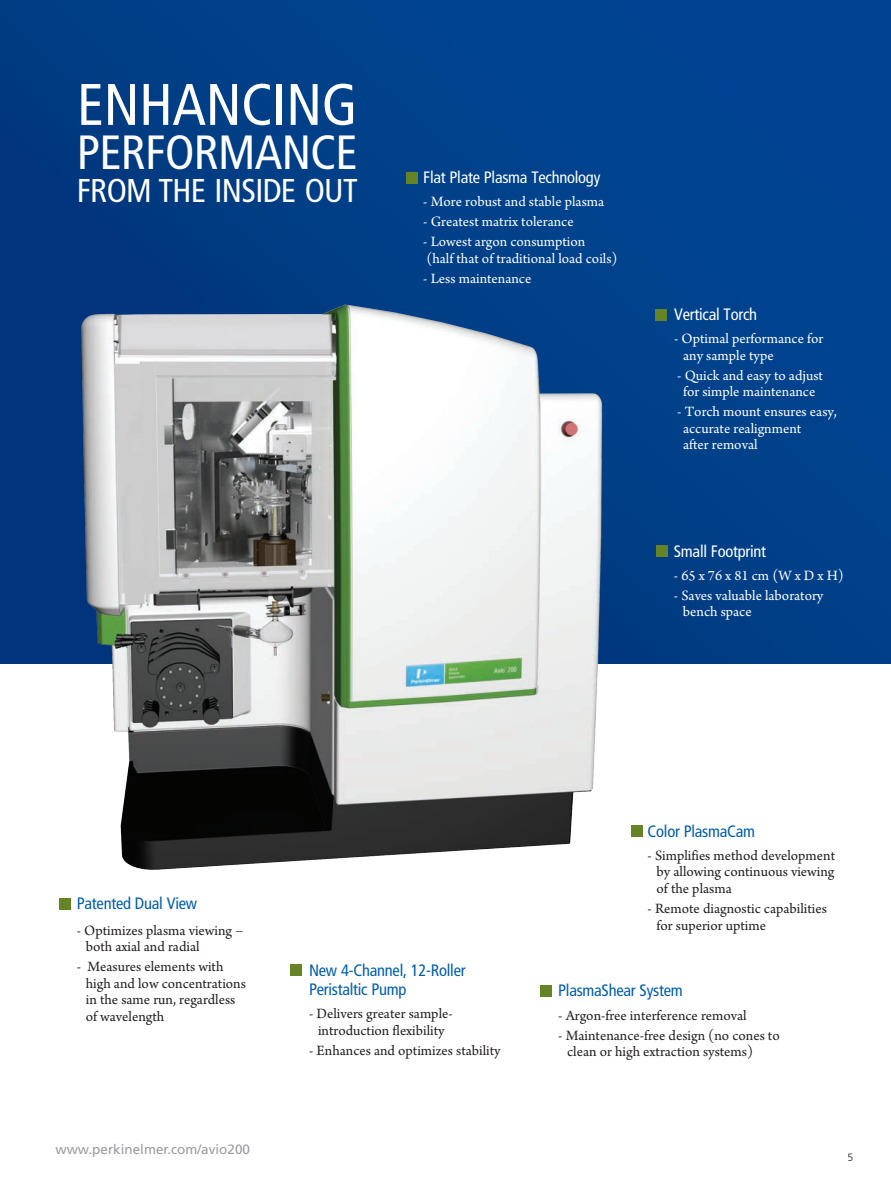
<style>
.page{position:relative;width:891px;height:1188px;background:#fff}
.page>*{position:absolute;margin:0;border:0;box-sizing:border-box;transform-origin:0 0}
.Product_Name{font:condensed 58.5px "Frutiger LT Com";letter-spacing:-.005em;color:#fff}
.Product_Name-2{font:condensed 48px "Frutiger LT Com";letter-spacing:-.015em;color:#fff}
.Product_Name-3{font:condensed 33px "Frutiger LT Com";letter-spacing:-.02em;color:#fff}
.Copy_-_Paragraphs{font:condensed 16.5px/18.8px "Frutiger LT Com";letter-spacing:-.015em;color:#015dab}
.Copy_-_Paragraphs-2{font:condensed 16.5px "Frutiger LT Com";letter-spacing:-.015em;color:#fff}
.Copy_-_Captions{font:15px/16.5px "Arno Pro";color:#231f20}
.Copy_-_Captions-2{font:15px/16.5px "Arno Pro";color:#fff}
.t1{font:13.5px "Frutiger LT Com";color:#999b9e}
.t2{font:300 10.5px "Frutiger LT Com";color:#231f20}
.s1{font-family:"Frutiger LT Com";font-weight:300;font-size:13.5px}
</style>
<div class="page">
<div style="left:0;top:0;width:891px;height:663px;background:linear-gradient(to right,#003a81,#004491)"></div>
<img style="left:23px;top:282px;width:640px;height:588px">
<div style="left:407px;top:172px;width:11px;height:11px;background:#648426"></div>
<div style="left:656px;top:309px;width:11px;height:12px;background:#648426"></div>
<div style="left:656px;top:545px;width:12px;height:12px;background:#648426"></div>
<div style="left:59px;top:898px;width:12px;height:12px;background:#648426"></div>
<div style="left:290px;top:965px;width:12px;height:11px;background:#648426"></div>
<div style="left:540px;top:985px;width:12px;height:12px;background:#648426"></div>
<div style="left:631px;top:825px;width:11px;height:12px;background:#648426"></div>
<p class="Product_Name" style="left:77px;top:71px;width:282px">ENHANCING</p>
<p class="Product_Name-2" style="left:77px;top:125px;width:282px">PERFORMANCE</p>
<p class="Product_Name-3" style="left:77px;top:172px;width:282px">FROM THE INSIDE OUT</p>
<p class="Copy_-_Paragraphs-2" style="left:423px;top:168px;width:179px">Flat Plate Plasma Technology</p>
<p class="Copy_-_Captions-2" style="left:423px;top:194px;width:183px">- More robust and stable plasma</p>
<p class="Copy_-_Captions-2" style="left:423px;top:214px;width:152px">- Greatest matrix tolerance</p>
<p class="Copy_-_Captions-2" style="left:423px;top:234px;width:196px">- Lowest argon consumption<br>(half that of traditional load coils)</p>
<p class="Copy_-_Captions-2" style="left:423px;top:271px;width:110px">- Less maintenance</p>
<p class="Copy_-_Paragraphs-2" style="left:674px;top:305px;width:85px">Vertical Torch</p>
<p class="Copy_-_Captions-2" style="left:683px;top:331px;width:142px;text-indent:-9px">- Optimal performance for any sample type</p>
<p class="Copy_-_Captions-2" style="left:677px;top:368px;width:147px;text-align:center">- Quick and easy to adjust for simple maintenance</p>
<p class="Copy_-_Captions-2" style="left:683px;top:404px;width:155px;text-indent:-6px">- Torch mount ensures easy, accurate realignment<br>after removal</p>
<p class="Copy_-_Paragraphs-2" style="left:674px;top:541px;width:94px">Small Footprint</p>
<p class="Copy_-_Captions-2" style="left:674px;top:568px;width:172px">- 65 x 76 x 81 cm (W x D x H)</p>
<p class="Copy_-_Captions-2" style="left:683px;top:588px;width:142px;text-indent:-9px">- Saves valuable laboratory bench space</p>
<p class="Copy_-_Paragraphs" style="left:77px;top:894px;width:122px">Patented Dual View</p>
<p class="Copy_-_Captions" style="left:86px;top:923px;width:159px;text-indent:-9px">- Optimizes plasma viewing <span class="s1">– </span>both axial and radial</p>
<p class="Copy_-_Captions" style="left:86px;top:959px;width:162px;text-indent:-9px">- Measures elements with high and low concentrations in the same run, regardless of wavelength</p>
<p class="Copy_-_Paragraphs" style="left:309px;top:961px;width:158px">New 4-Channel, 12-Roller<br>Peristaltic Pump</p>
<p class="Copy_-_Captions" style="left:309px;top:1006px;width:145px;text-align:center">- Delivers greater sample&shy;introduction flexibility</p>
<p class="Copy_-_Captions" style="left:309px;top:1043px;width:193px">- Enhances and optimizes stability</p>
<p class="t1" style="left:56px;top:1142px;width:196px">www.perkinelmer.com/avio200</p>
<p class="Copy_-_Paragraphs" style="left:648px;top:822px;width:109px">Color PlasmaCam</p>
<p class="Copy_-_Captions" style="left:657px;top:848px;width:180px;text-align:justify;text-indent:-9px">- Simplifies method development by allowing continuous viewing of the plasma</p>
<p class="Copy_-_Captions" style="left:657px;top:901px;width:172px;text-indent:-9px">- Remote diagnostic capabilities for superior uptime</p>
<p class="Copy_-_Paragraphs" style="left:558px;top:981px;width:126px">PlasmaShear System</p>
<p class="Copy_-_Captions" style="left:558px;top:1008px;width:190px">- Argon-free interference removal</p>
<p class="Copy_-_Captions" style="left:567px;top:1028px;width:214px;text-indent:-9px">- Maintenance-free design (no cones to clean or high extraction systems)</p>
<p class="t2" style="left:848px;top:1151px;width:7px">5</p>
</div>
